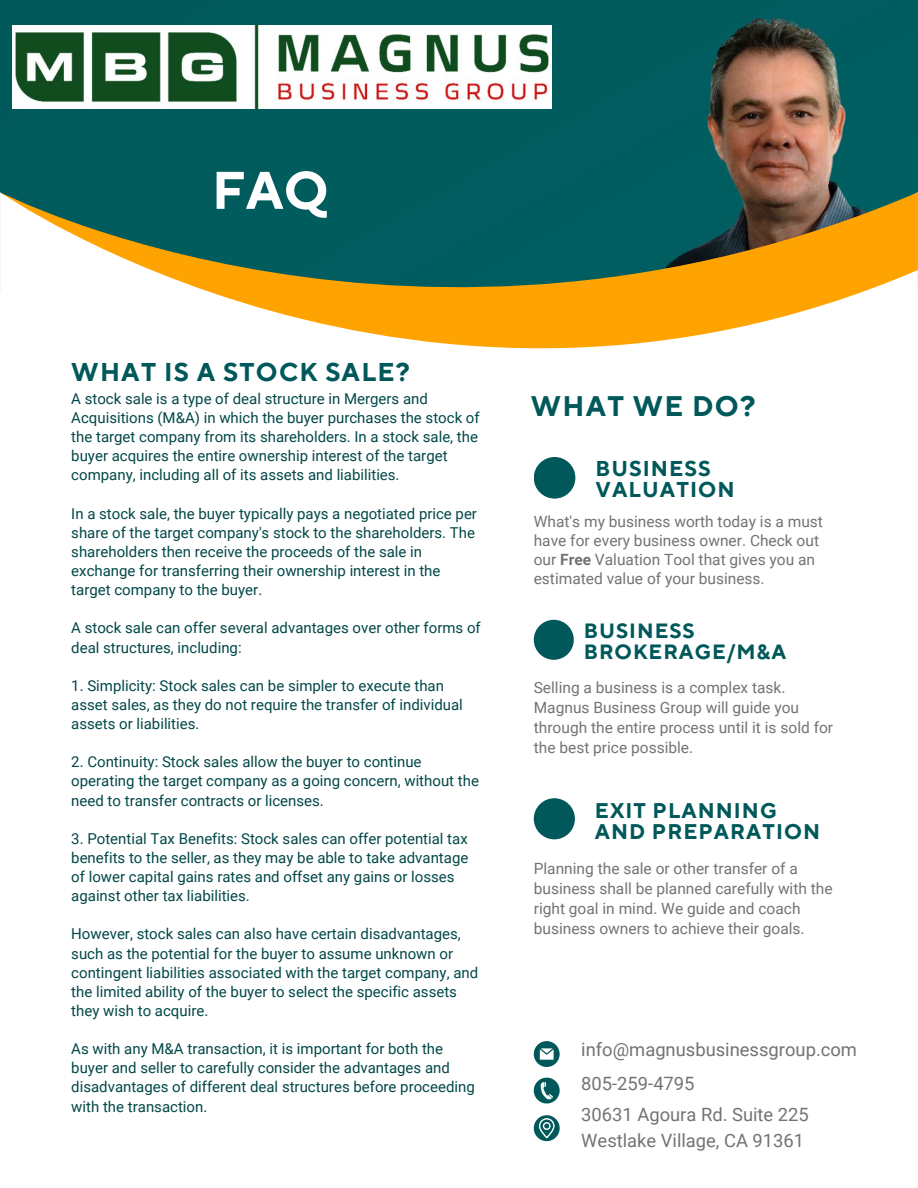
<style>
.page{position:relative;width:918px;height:1188px;background:#fff}
.page>*{position:absolute;margin:0;border:0;box-sizing:border-box;transform-origin:0 0}
.t1{font:700 52.8px "TT Norms Pro";color:#fff}
.t2{font:700 28.2px "TT Norms Pro";letter-spacing:.05em;color:#01585a}
.t3{font:700 25.65px "TT Norms Pro";letter-spacing:.05em;color:#01585a}
.t4{font:700 21.45px/21.5px "TT Norms Pro";letter-spacing:.05em;color:#01585a}
.t5{font:700 21.15px/21.1px "TT Norms Pro";letter-spacing:.05em;color:#01585a}
.t6{font:700 20.55px/20.5px "TT Norms Pro";letter-spacing:.05em;color:#01585a}
.t7{font:18.3px/25.3px "Roboto";color:#737373}
.t8{font:15.45px/20.1px "Roboto";color:#737373}
.t9{font:15px/19.2px "Roboto";color:#024747}
.s1{font-weight:700}
</style>
<div class="page">
<div style="left:0;top:0;width:918px;height:291px;background:#015c5e"></div>
<img style="left:707px;top:18px;width:139px;height:174px">
<svg style="left:0;top:192px;width:918px;height:157px"></svg>
<img style="left:12px;top:25px;width:539px;height:84px">
<svg style="left:534px;top:1078px;width:26px;height:26px"></svg>
<svg style="left:534px;top:1041px;width:26px;height:26px"></svg>
<svg style="left:534px;top:1115px;width:26px;height:26px"></svg>
<div style="left:534px;top:457px;width:41px;height:42px;background:#01585a;border-radius:50%"></div>
<div style="left:534px;top:620px;width:40px;height:40px;background:#01585a;border-radius:50%"></div>
<div style="left:534px;top:798px;width:41px;height:41px;background:#01585a;border-radius:50%"></div>
<h1 class="t1" style="left:212px;top:159px;width:118px">FAQ</h1>
<h3 class="t3" style="left:71px;top:357px;width:340px">WHAT IS A STOCK SALE?</h3>
<p class="t9" style="left:71px;top:389px;width:410px">A stock sale is a type of deal structure in Mergers and Acquisitions (M&amp;A) in which the buyer purchases the stock of the target company from its shareholders. In a stock sale, the buyer acquires the entire ownership interest of the target company, including all of its assets and liabilities.</p>
<p class="t9" style="left:71px;top:504px;width:407px">In a stock sale, the buyer typically pays a negotiated price per share of the target company's stock to the shareholders. The shareholders then receive the proceeds of the sale in exchange for transferring their ownership interest in the target company to the buyer.</p>
<p class="t9" style="left:71px;top:619px;width:411px">A stock sale can offer several advantages over other forms of deal structures, including:</p>
<p class="t9" style="left:71px;top:676px;width:393px">1. Simplicity: Stock sales can be simpler to execute than asset sales, as they do not require the transfer of individual assets or liabilities.</p>
<p class="t9" style="left:71px;top:753px;width:409px">2. Continuity: Stock sales allow the buyer to continue operating the target company as a going concern, without the need to transfer contracts or licenses.</p>
<p class="t9" style="left:71px;top:829px;width:399px">3. Potential Tax Benefits: Stock sales can offer potential tax benefits to the seller, as they may be able to take advantage of lower capital gains rates and offset any gains or losses against other tax liabilities.</p>
<p class="t9" style="left:71px;top:925px;width:408px">However, stock sales can also have certain disadvantages, such as the potential for the buyer to assume unknown or contingent liabilities associated with the target company, and the limited ability of the buyer to select the specific assets they wish to acquire.</p>
<p class="t9" style="left:71px;top:1039px;width:405px">As with any M&amp;A transaction, it is important for both the buyer and seller to carefully consider the advantages and disadvantages of different deal structures before proceeding with the transaction.</p>
<h2 class="t2" style="left:531px;top:389px;width:226px">WHAT WE DO?</h2>
<h3 class="t4" style="left:596px;top:459px;width:141px">BUSINESS<br>VALUATION</h3>
<p class="t8" style="left:534px;top:512px;width:291px;line-height:19.2px">What's my business worth today is a must have for every business owner. Check out our <span class="s1">Free</span> Valuation Tool that gives you an estimated value of your business.</p>
<h3 class="t6" style="left:584px;top:621px;width:204px">BUSINESS<br>BROKERAGE/M&amp;A</h3>
<p class="t8" style="left:534px;top:678px;width:301px">Selling a business is a complex task.<br>Magnus Business Group will guide you through the entire process until it is sold for the best price possible.</p>
<h3 class="t5" style="left:595px;top:801px;width:227px">EXIT PLANNING<br>AND PREPARATION</h3>
<p class="t8" style="left:534px;top:859px;width:300px">Planning the sale or other transfer of a business shall be planned carefully with the right goal in mind. We guide and coach business owners to achieve their goals.</p>
<p class="t7" style="left:581px;top:1037px;width:277px">info@magnusbusinessgroup.com</p>
<p class="t7" style="left:581px;top:1071px;width:115px">805-259-4795</p>
<p class="t7" style="left:581px;top:1102px;width:229px">30631 Agoura Rd. Suite 225<br>Westlake Village, CA 91361</p>
</div>
